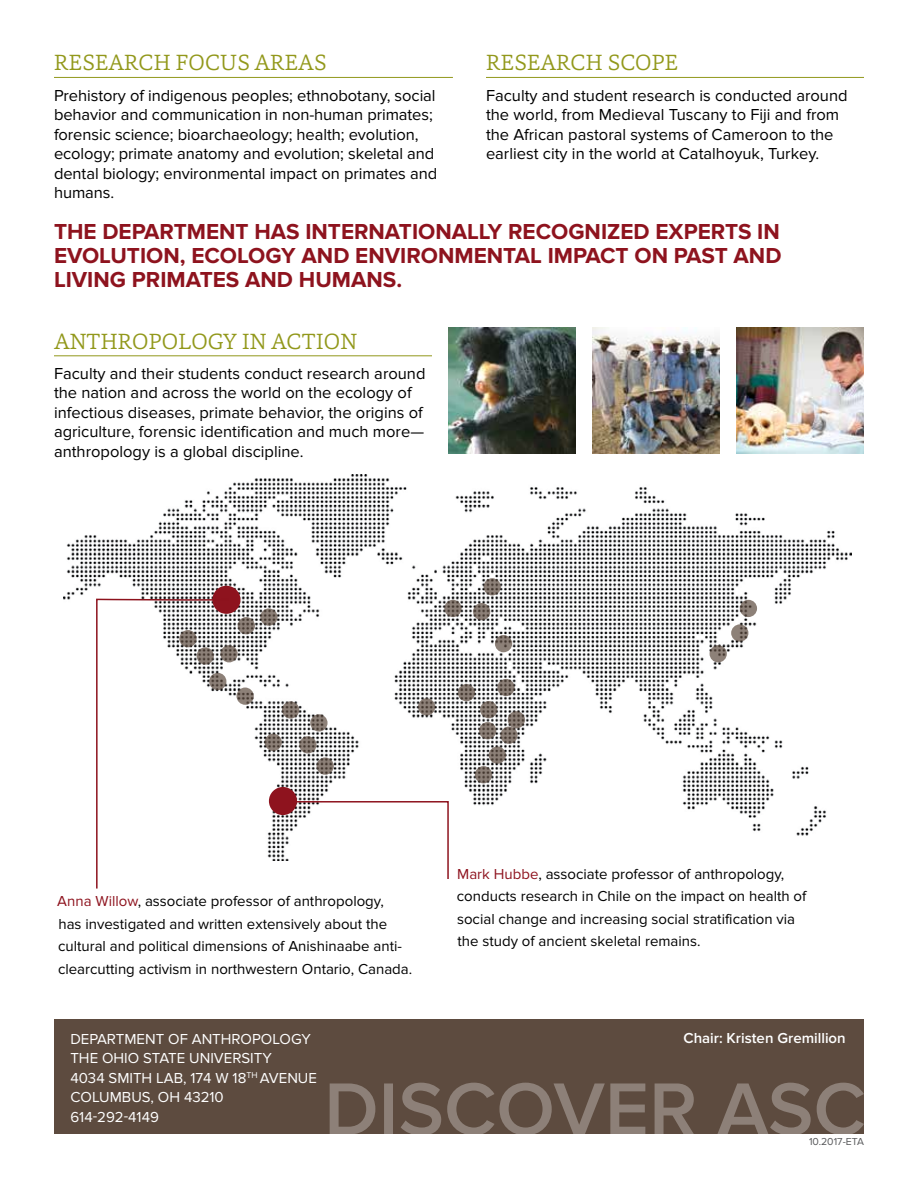
<style>
.page{position:relative;width:918px;height:1188px;background:#fff}
.page>*{position:absolute;margin:0;border:0;box-sizing:border-box;transform-origin:0 0}
.t1{font:700 22.5px/24px "Proxima Nova";color:#8e131e;text-align:justify}
.t2{font:300 22.5px "Capita";color:#92981b}
.t3{font:16.5px/19.5px "Proxima Nova";color:#000}
.t4{font:15px/22.5px "Proxima Nova";color:#000}
.t5{font:15px/19.5px "Proxima Nova";color:#fff}
.t6{font:600 15px "Proxima Nova";color:#fff}
.t7{font:10.5px "Proxima Nova";color:#58595b}
.s1{color:#8e131e}
</style>
<div class="page">
<img style="left:64px;top:474px;width:788px;height:387px">
<div style="left:54px;top:1019px;width:810px;height:115px;background:#5d4b3f"></div>
<svg style="left:330px;top:1083px;width:534px;height:51px"></svg>
<hr style="left:54px;top:355px;width:378px;height:1px;background:#92981b">
<hr style="left:54px;top:77px;width:399px;height:1px;background:#92981b">
<hr style="left:486px;top:77px;width:378px;height:1px;background:#92981b">
<svg style="left:238px;top:617px;width:17px;height:17px"></svg>
<svg style="left:260px;top:608px;width:18px;height:18px"></svg>
<svg style="left:220px;top:645px;width:18px;height:17px"></svg>
<svg style="left:237px;top:688px;width:17px;height:17px"></svg>
<svg style="left:282px;top:701px;width:17px;height:18px"></svg>
<svg style="left:310px;top:714px;width:18px;height:18px"></svg>
<svg style="left:317px;top:757px;width:17px;height:18px"></svg>
<svg style="left:299px;top:736px;width:18px;height:17px"></svg>
<svg style="left:265px;top:734px;width:17px;height:17px"></svg>
<svg style="left:473px;top:603px;width:17px;height:17px"></svg>
<svg style="left:458px;top:684px;width:17px;height:17px"></svg>
<svg style="left:418px;top:698px;width:17px;height:18px"></svg>
<svg style="left:497px;top:679px;width:18px;height:17px"></svg>
<svg style="left:444px;top:600px;width:18px;height:17px"></svg>
<div style="left:269px;top:787px;width:28px;height:28px;background:#8e131e;border-radius:50%"></div>
<svg style="left:484px;top:578px;width:17px;height:17px"></svg>
<svg style="left:710px;top:645px;width:17px;height:17px"></svg>
<svg style="left:731px;top:624px;width:17px;height:18px"></svg>
<svg style="left:740px;top:600px;width:17px;height:17px"></svg>
<svg style="left:508px;top:711px;width:17px;height:17px"></svg>
<svg style="left:480px;top:701px;width:17px;height:17px"></svg>
<svg style="left:500px;top:727px;width:18px;height:17px"></svg>
<svg style="left:479px;top:722px;width:17px;height:17px"></svg>
<svg style="left:475px;top:766px;width:17px;height:17px"></svg>
<svg style="left:489px;top:747px;width:17px;height:17px"></svg>
<svg style="left:285px;top:800px;width:165px;height:79px"></svg>
<img style="left:449px;top:327px;width:127px;height:127px">
<img style="left:737px;top:327px;width:126px;height:127px">
<img style="left:593px;top:327px;width:127px;height:126px">
<svg style="left:495px;top:635px;width:17px;height:17px"></svg>
<div style="left:212px;top:586px;width:28px;height:28px;background:#8e131e;border-radius:50%"></div>
<svg style="left:95px;top:598px;width:135px;height:291px"></svg>
<h1 class="t2" style="left:54px;top:48px;width:274px">RESEARCH FOCUS AREAS</h1>
<p class="t3" style="left:54px;top:86px;width:385px">Prehistory of indigenous peoples; ethnobotany, social behavior and communication in non-human primates; forensic science; bioarchaeology; health; evolution, ecology; primate anatomy and evolution; skeletal and dental biology; environmental impact on primates and humans.</p>
<h1 class="t2" style="left:486px;top:48px;width:194px">RESEARCH SCOPE</h1>
<p class="t3" style="left:486px;top:86px;width:363px">Faculty and student research is conducted around the world, from Medieval Tuscany to Fiji and from the African pastoral systems of Cameroon to the earliest city in the world at Catalhoyuk, Turkey.</p>
<h1 class="t1" style="left:54px;top:220px;width:729px">THE DEPARTMENT HAS INTERNATIONALLY RECOGNIZED EXPERTS IN EVOLUTION, ECOLOGY AND ENVIRONMENTAL IMPACT ON PAST AND LIVING PRIMATES AND HUMANS.</h1>
<h1 class="t2" style="left:54px;top:326px;width:304px">ANTHROPOLOGY IN ACTION</h1>
<p class="t3" style="left:54px;top:364px;width:373px">Faculty and their students conduct research around the nation and across the world on the ecology of infectious diseases, primate behavior, the origins of agriculture, forensic identification and much more— anthropology is a global discipline.</p>
<p class="t4" style="left:57px;top:890px;width:357px"><span class="s1">Anna Willow</span>, associate professor of anthropology,<br>has investigated and written extensively about the cultural and political dimensions of Anishinaabe anti&shy;clearcutting activism in northwestern Ontario, Canada.</p>
<p class="t4" style="left:457px;top:863px;width:351px"><span class="s1">Mark Hubbe</span>, associate professor of anthropology, conducts research in Chile on the impact on health of social change and increasing social stratification via the study of ancient skeletal remains.</p>
<p class="t5" style="left:70px;top:1029px;width:248px">DEPARTMENT OF ANTHROPOLOGY<br>THE OHIO STATE UNIVERSITY<br>4034 SMITH LAB, 174 W 18<sup>TH</sup> AVENUE<br>COLUMBUS, OH 43210<br>614-292-4149</p>
<p class="t6" style="left:684px;top:1029px;width:164px">Chair: Kristen Gremillion</p>
<p class="t7" style="left:809px;top:1136px;width:56px">10.2017-ETA</p>
</div>
